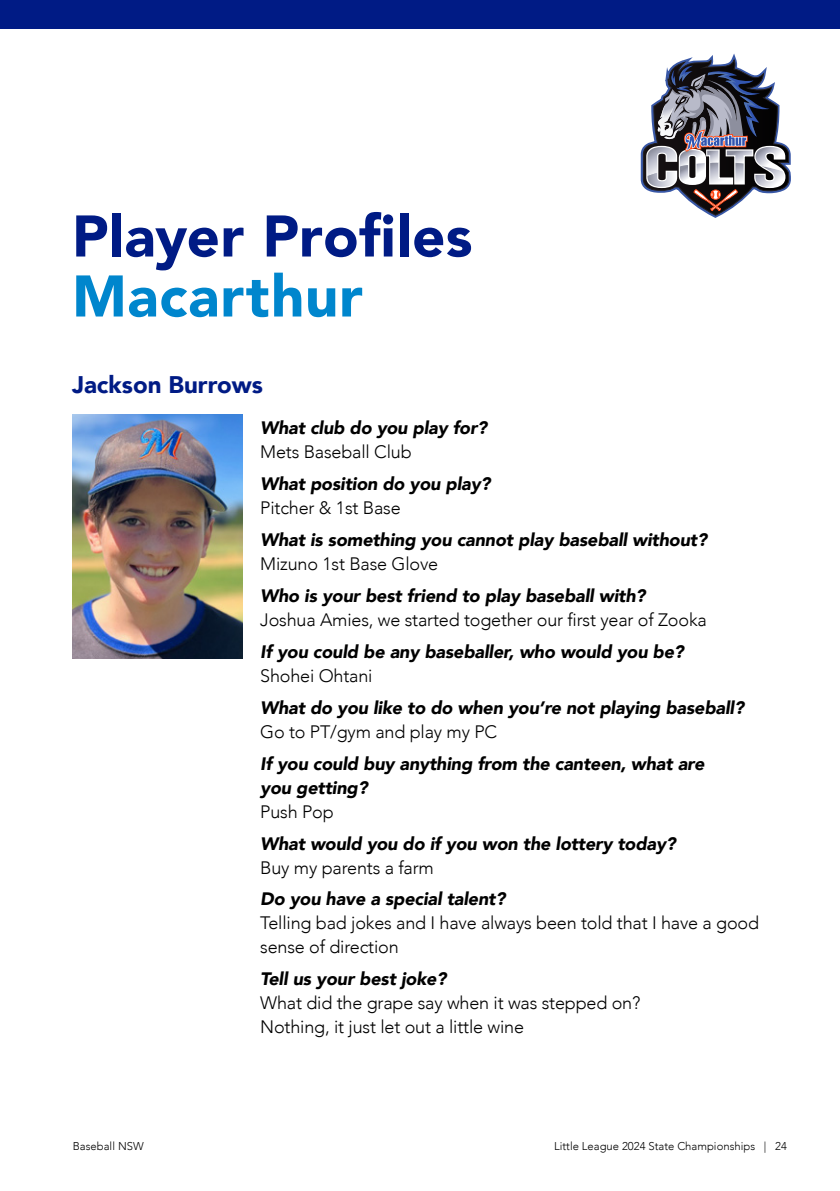
<style>
.page{position:relative;width:840px;height:1191px;background:#fff}
.page>*{position:absolute;margin:0;border:0;box-sizing:border-box;transform-origin:0 0}
.t1{font:900 58px "Avenir";letter-spacing:.005em;color:#001b85}
.t2{font:900 58px "Avenir";letter-spacing:.015em;color:#0086cd}
.t3{font:900 24px "Avenir";color:#001b85}
.t4{font:italic 900 18px/24px "Avenir";letter-spacing:-.01em;color:#000}
.t5{font:300 18px/24px "Avenir";letter-spacing:-.01em;color:#000}
.t6{font:300 11.2px "Avenir";color:#000}
</style>
<div class="page">
<div style="left:0;top:0;width:839px;height:28px;background:#001b85"></div>
<img style="left:72px;top:414px;width:170px;height:244px">
<svg style="left:640px;top:53px;width:150px;height:165px"></svg>
<h1 class="t1" style="left:72px;top:187px;width:401px">Player Profiles</h1>
<h1 class="t2" style="left:72px;top:247px;width:292px">Macarthur</h1>
<h2 class="t3" style="left:72px;top:364px;width:192px">Jackson Burrows</h2>
<p class="t4" style="left:260px;top:416px;width:228px">What club do you play for?</p>
<p class="t5" style="left:260px;top:440px;width:153px">Mets Baseball Club</p>
<p class="t4" style="left:260px;top:471px;width:232px">What position do you play?</p>
<p class="t5" style="left:260px;top:496px;width:142px">Pitcher &amp; 1st Base</p>
<p class="t4" style="left:260px;top:527px;width:448px">What is something you cannot play baseball without?</p>
<p class="t5" style="left:260px;top:552px;width:179px">Mizuno 1st Base Glove</p>
<p class="t4" style="left:260px;top:583px;width:386px">Who is your best friend to play baseball with?</p>
<p class="t5" style="left:260px;top:607px;width:448px">Joshua Amies, we started together our first year of Zooka</p>
<p class="t4" style="left:260px;top:639px;width:425px">If you could be any baseballer, who would you be?</p>
<p class="t5" style="left:260px;top:663px;width:114px">Shohei Ohtani</p>
<p class="t4" style="left:260px;top:695px;width:485px">What do you like to do when you’re not playing baseball?</p>
<p class="t5" style="left:260px;top:719px;width:238px">Go to PT/gym and play my PC</p>
<p class="t4" style="left:260px;top:751px;width:445px">If you could buy anything from the canteen, what are you getting?</p>
<p class="t5" style="left:260px;top:799px;width:75px">Push Pop</p>
<p class="t4" style="left:260px;top:831px;width:417px">What would you do if you won the lottery today?</p>
<p class="t5" style="left:260px;top:855px;width:175px">Buy my parents a farm</p>
<p class="t4" style="left:260px;top:887px;width:246px">Do you have a special talent?</p>
<p class="t5" style="left:260px;top:911px;width:500px">Telling bad jokes and I have always been told that I have a good sense of direction</p>
<p class="t4" style="left:260px;top:967px;width:188px">Tell us your best joke?</p>
<p class="t5" style="left:260px;top:991px;width:381px">What did the grape say when it was stepped on?<br>Nothing, it just let out a little wine</p>
<p class="t6" style="left:73px;top:1139px;width:72px">Baseball NSW</p>
<p class="t6" style="left:553px;top:1139px;width:234px">Little League 2024 State Championships | 24</p>
</div>
